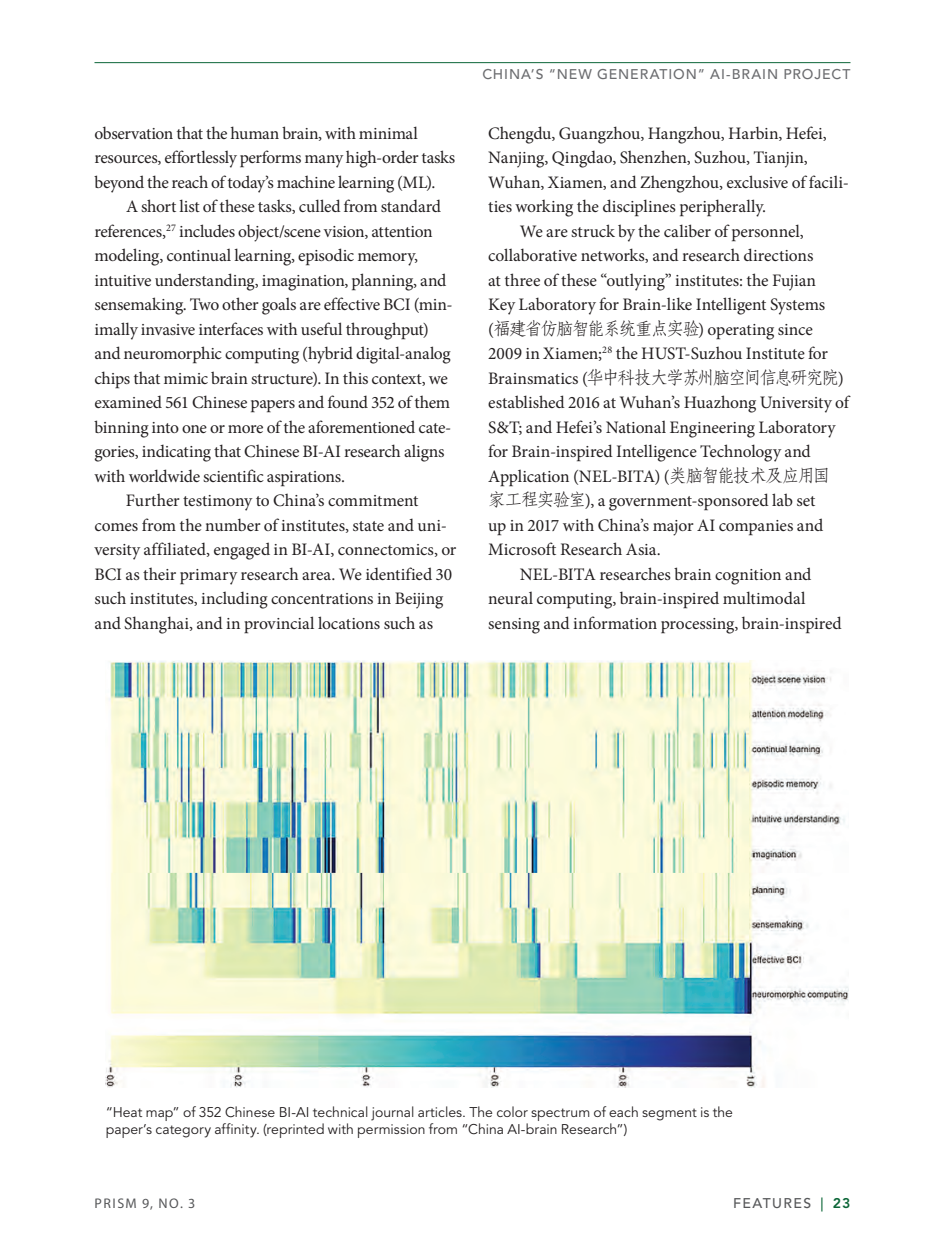
<style>
.page{position:relative;width:945px;height:1260px;background:#fff}
.page>*{position:absolute;margin:0;border:0;box-sizing:border-box;transform-origin:0 0}
.t1{font:17.5px/24.5px "Minion Pro";letter-spacing:-.01em;color:#231f20}
.t2{font:17.5px "Adobe Fangsong Std";letter-spacing:-.11em;color:#231f20}
.t3{font:14px/17.5px "Avenir LT Std";color:#231f20}
.t4{font:500 14px "Avenir LT Std";letter-spacing:.065em;color:#6c6d70}
.t5{font:14px "Myriad Pro";letter-spacing:.105em;color:#57585a}
.t6{font:500 14px "Avenir LT Std";letter-spacing:.1em;color:#57585a}
.s1{font-family:"Adobe Fangsong Std"}
.s2{font-family:"Minion Pro"}
.s3{color:#0c6638}
.s4{font-weight:800;color:#0c6638}
</style>
<div class="page">
<hr style="left:94px;top:62px;width:756px;height:1px;background:#0c6638">
<img style="left:106px;top:660px;width:743px;height:428px">
<p class="t1" style="left:94px;top:121px;width:362px">observation that the human brain, with minimal resources, effortlessly performs many high-order tasks beyond the reach of today’s machine learning (ML).</p>
<p class="t1" style="left:126px;top:194px;width:317px">A short list of these tasks, culled from standard</p>
<p class="t1" style="left:94px;top:219px;width:340px">references,<sup>27</sup> includes object/scene vision, attention</p>
<p class="t1" style="left:94px;top:243px;width:325px">modeling, continual learning, episodic memory,</p>
<p class="t1" style="left:94px;top:268px;width:353px">intuitive understanding, imagination, planning, and</p>
<p class="t1" style="left:94px;top:292px;width:360px">sensemaking. Two other goals are effective BCI (min-</p>
<p class="t1" style="left:94px;top:317px;width:336px">imally invasive interfaces with useful throughput)</p>
<p class="t1" style="left:94px;top:341px;width:358px">and neuromorphic computing (hybrid digital-analog</p>
<p class="t1" style="left:94px;top:366px;width:355px">chips that mimic brain structure). In this context, we</p>
<p class="t1" style="left:94px;top:390px;width:357px">examined 561 Chinese papers and found 352 of them</p>
<p class="t1" style="left:94px;top:415px;width:358px">binning into one or more of the aforementioned cate-</p>
<p class="t1" style="left:94px;top:439px;width:352px">gories, indicating that Chinese BI-AI research aligns</p>
<p class="t1" style="left:94px;top:464px;width:252px">with worldwide scientific aspirations.</p>
<p class="t1" style="left:126px;top:488px;width:294px">Further testimony to China’s commitment</p>
<p class="t1" style="left:94px;top:513px;width:354px">comes from the number of institutes, state and uni-</p>
<p class="t1" style="left:94px;top:537px;width:363px">versity affiliated, engaged in BI-AI, connectomics, or</p>
<p class="t1" style="left:94px;top:562px;width:359px">BCI as their primary research area. We identified 30</p>
<p class="t1" style="left:94px;top:586px;width:350px">such institutes, including concentrations in Beijing</p>
<p class="t1" style="left:94px;top:611px;width:340px">and Shanghai, and in provincial locations such as</p>
<p class="t4" style="left:482px;top:66px;width:370px">CHINA’S “NEW GENERATION” AI-BRAIN PROJECT</p>
<p class="t1" style="left:488px;top:121px;width:340px">Chengdu, Guangzhou, Hangzhou, Harbin, Hefei,</p>
<p class="t1" style="left:488px;top:145px;width:321px">Nanjing, Qingdao, Shenzhen, Suzhou, Tianjin,</p>
<p class="t1" style="left:488px;top:170px;width:362px">Wuhan, Xiamen, and Zhengzhou, exclusive of facili-</p>
<p class="t1" style="left:488px;top:194px;width:280px">ties working the disciplines peripherally.</p>
<p class="t1" style="left:520px;top:219px;width:285px">We are struck by the caliber of personnel,</p>
<p class="t1" style="left:488px;top:243px;width:327px">collaborative networks, and research directions</p>
<p class="t1" style="left:488px;top:268px;width:329px">at three of these “outlying” institutes: the Fujian</p>
<p class="t1" style="left:488px;top:292px;width:339px">Key Laboratory for Brain-like Intelligent Systems</p>
<p class="t1" style="left:488px;top:317px;width:326px">(<span class="s1">福建省仿脑智能系统重点实验</span>) operating since</p>
<p class="t1" style="left:488px;top:341px;width:341px">2009 in Xiamen;<sup>28</sup> the HUST-Suzhou Institute for</p>
<p class="t2" style="left:488px;top:367px;width:357px"><span class="s2">Brainsmatics (</span>华中科技大学苏州脑空间信息研究院<span class="s2">)</span></p>
<p class="t1" style="left:488px;top:390px;width:362px">established 2016 at Wuhan’s Huazhong University of</p>
<p class="t1" style="left:488px;top:415px;width:349px">S&amp;T; and Hefei’s National Engineering Laboratory</p>
<p class="t1" style="left:488px;top:439px;width:324px">for Brain-inspired Intelligence Technology and</p>
<p class="t1" style="left:488px;top:464px;width:344px">Application (NEL-BITA) (<span class="s1">类脑智能技术及应用国</span></p>
<p class="t1" style="left:488px;top:488px;width:329px"><span class="s1">家工程实验室</span>), a government-sponsored lab set</p>
<p class="t1" style="left:488px;top:513px;width:337px">up in 2017 with China’s major AI companies and</p>
<p class="t1" style="left:488px;top:537px;width:174px">Microsoft Research Asia.</p>
<p class="t1" style="left:520px;top:562px;width:293px">NEL-BITA researches brain cognition and</p>
<p class="t1" style="left:488px;top:586px;width:319px">neural computing, brain-inspired multimodal</p>
<p class="t1" style="left:488px;top:611px;width:355px">sensing and information processing, brain-inspired</p>
<p class="t3" style="left:106px;top:1103px;width:629px">“Heat map” of 352 Chinese BI-AI technical journal articles. The color spectrum of each segment is the paper’s category affinity. (reprinted with permission from “China AI-brain Research”)</p>
<p class="t5" style="left:95px;top:1195px;width:102px">PRISM 9, NO. 3</p>
<p class="t6" style="left:733px;top:1195px;width:119px">FEATURES <span class="s3">|</span> <span class="s4">23</span></p>
</div>
